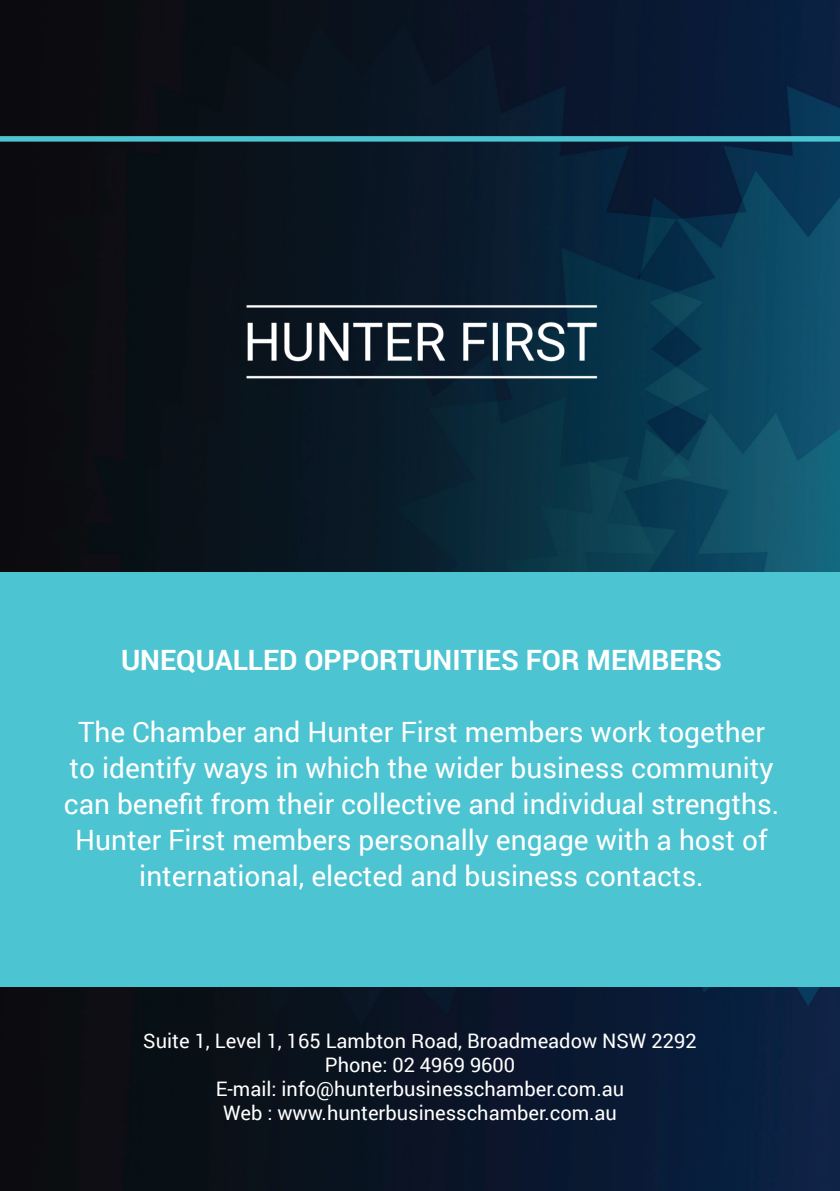
<style>
.page{position:relative;width:840px;height:1191px;background:#fff}
.page>*{position:absolute;margin:0;border:0;box-sizing:border-box;transform-origin:0 0}
.t1{font:28px/36px "Roboto";color:#fff;text-align:center}
.t2{font:700 28px "Roboto";color:#fff}
.t3{font:20px/24px "Roboto";color:#fff;text-align:center}
</style>
<div class="page">
<img style="left:0;top:1px;width:839px;height:1190px">
<div style="left:0;top:572px;width:839px;height:414px;background:#4dc4d1"></div>
<img style="left:226px;top:303px;width:387px;height:78px">
<div style="left:0;top:136px;width:839px;height:6px;background:#4dc4d1"></div>
<p class="t2" style="left:121px;top:640px;width:602px">UNEQUALLED OPPORTUNITIES FOR MEMBERS</p>
<p class="t1" style="left:64px;top:712px;width:716px">The Chamber and Hunter First members work together to identify ways in which the wider business community can benefit from their collective and individual strengths.<br>Hunter First members personally engage with a host of international, elected and business contacts.</p>
<p class="t3" style="left:143px;top:1027px;width:554px">Suite 1, Level 1, 165 Lambton Road, Broadmeadow NSW 2292<br>Phone: 02 4969 9600<br>E-mail: info@hunterbusinesschamber.com.au<br>Web : www.hunterbusinesschamber.com.au</p>
</div>
